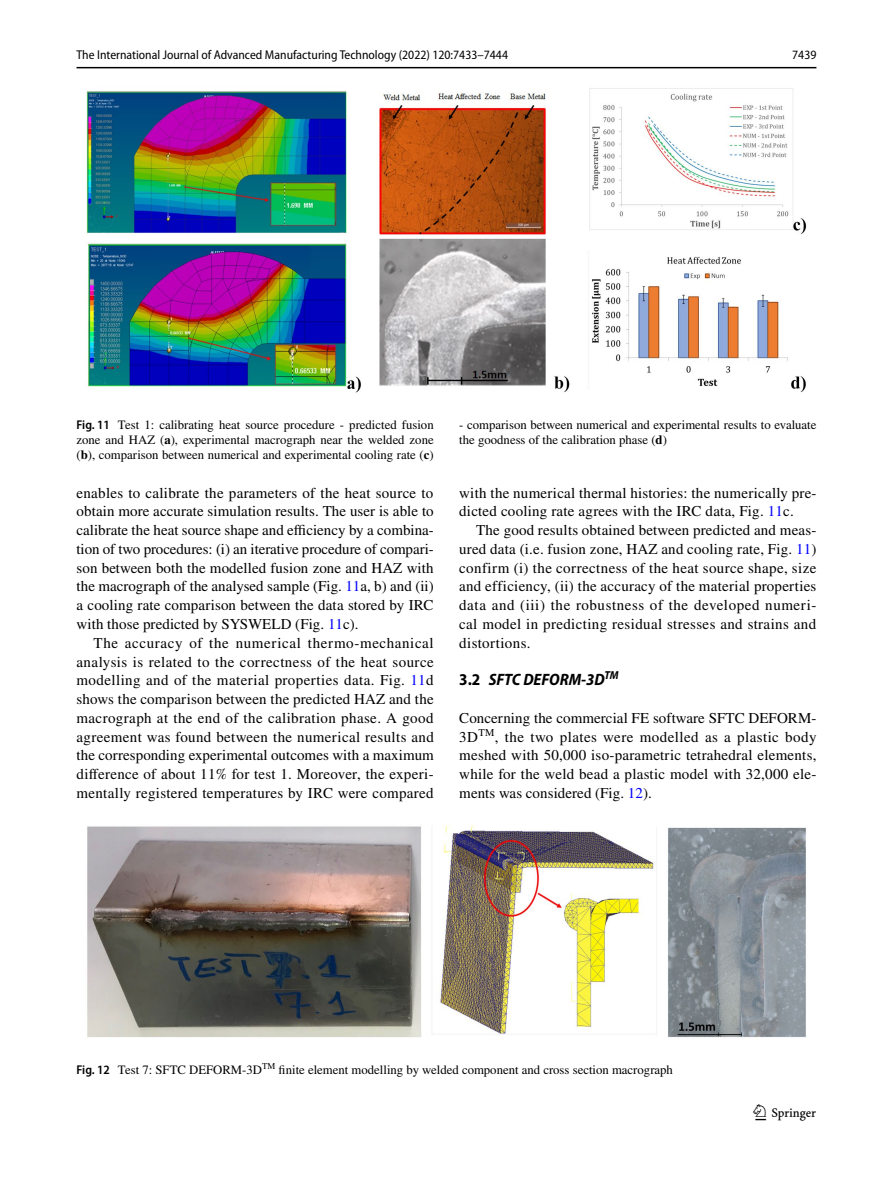
<style>
.page{position:relative;width:893px;height:1187px;background:#fff}
.page>*{position:absolute;margin:0;border:0;box-sizing:border-box;transform-origin:0 0}
.t1{font:22.5px "Springnew Regular 3";color:#000}
.t2{font:italic 700 semi-condensed 16.5px "Myriad Pro";color:#000}
.t3{font:15px/18.8px "STIX";letter-spacing:.015em;color:#000;text-align:justify}
.t4{font:12.75px/15px "STIX";color:#000;text-align:justify}
.t5{font:semi-condensed 12.75px "Myriad Pro";color:#000}
.s1{font-family:"Myriad Pro";font-weight:600;font-stretch:semi-condensed}
.s2{font-weight:700}
.s3{color:#00f}
.s4{font-style:normal}
</style>
<div class="page">
<hr style="left:77px;top:67px;width:739px;height:1px;background:#000">
<img style="left:85px;top:88px;width:722px;height:305px">
<img style="left:87px;top:824px;width:719px;height:214px">
<p class="t5" style="left:77px;top:48px;width:433px">The International Journal of Advanced Manufacturing Technology (2022) 120:7433–7444</p>
<p class="t5" style="left:792px;top:48px;width:26px">7439</p>
<p class="t4" style="left:77px;top:418px;width:359px"><span class="s1">Fig. 11</span> Test 1: calibrating heat source procedure - predicted fusion zone and HAZ (<span class="s2">a</span>), experimental macrograph near the welded zone (<span class="s2">b</span>), comparison between numerical and experimental cooling rate (<span class="s2">c</span>)</p>
<p class="t4" style="left:459px;top:418px;width:359px">- comparison between numerical and experimental results to evaluate the goodness of the calibration phase (<span class="s2">d</span>)</p>
<p class="t3" style="left:77px;top:484px;width:359px">enables to calibrate the parameters of the heat source to obtain more accurate simulation results. The user is able to calibrate the heat source shape and efficiency by a combina&shy;tion of two procedures: (i) an iterative procedure of compari&shy;son between both the modelled fusion zone and HAZ with the macrograph of the analysed sample (Fig. <span class="s3">11</span>a, b) and (ii) a cooling rate comparison between the data stored by IRC with those predicted by SYSWELD (Fig. <span class="s3">11</span>c).</p>
<p class="t3" style="left:77px;top:634px;width:359px;text-indent:17px">The accuracy of the numerical thermo-mechanical analysis is related to the correctness of the heat source modelling and of the material properties data. Fig. <span class="s3">11</span>d shows the comparison between the predicted HAZ and the macrograph at the end of the calibration phase. A good agreement was found between the numerical results and the corresponding experimental outcomes with a maximum difference of about 11% for test 1. Moreover, the experi&shy;mentally registered temperatures by IRC were compared</p>
<p class="t3" style="left:459px;top:484px;width:359px">with the numerical thermal histories: the numerically pre&shy;dicted cooling rate agrees with the IRC data, Fig. <span class="s3">11</span>c.</p>
<p class="t3" style="left:459px;top:521px;width:359px;text-indent:17px">The good results obtained between predicted and meas&shy;ured data (i.e. fusion zone, HAZ and cooling rate, Fig. <span class="s3">11</span>) confirm (i) the correctness of the heat source shape, size and efficiency, (ii) the accuracy of the material properties data and (iii) the robustness of the developed numeri&shy;cal model in predicting residual stresses and strains and distortions.</p>
<p class="t2" style="left:459px;top:669px;width:161px"><span class="s4">3.2</span> SFTC DEFORM‑3D<sup>TM</sup></p>
<p class="t3" style="left:459px;top:709px;width:359px">Concerning the commercial FE software SFTC DEFORM-3D<sup>TM</sup>, the two plates were modelled as a plastic body meshed with 50,000 iso-parametric tetrahedral elements, while for the weld bead a plastic model with 32,000 ele&shy;ments was considered (Fig. <span class="s3">12</span>).</p>
<p class="t4" style="left:77px;top:1062px;width:598px"><span class="s1">Fig. 12</span> Test 7: SFTC DEFORM-3D<sup>TM</sup> finite element modelling by welded component and cross section macrograph</p>
<h1 class="t1" style="left:755px;top:1104px;width:62px">1 3</h1>
</div>
